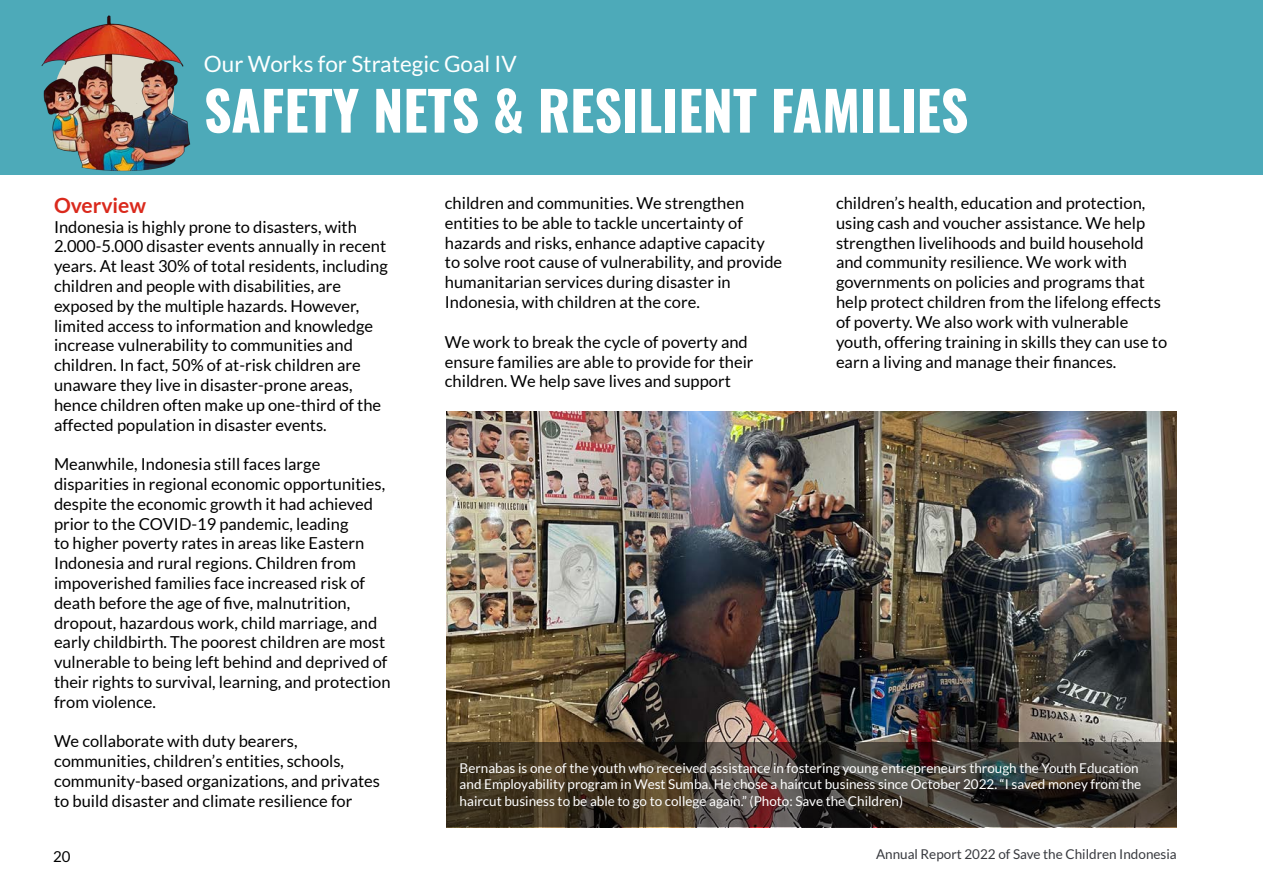
<style>
.page{position:relative;width:1263px;height:893px;background:#fff}
.page>*{position:absolute;margin:0;border:0;box-sizing:border-box;transform-origin:0 0}
.t1{font:700 54px "Oswald";color:#fff}
.t2{font:22.5px "Lato";color:#fff}
.t3{font:700 21px "Lato";color:#da291c}
.t4{font:16.5px/19.8px "Lato";color:#000}
.t5{font:15px "Lato";color:#000}
.t6{font:13.5px/16.2px "Lato";color:#fff}
.t7{font:13.5px "Lato";color:#383a3f}
</style>
<div class="page">
<div style="left:0;top:0;width:1262px;height:174px;background:#4daab9"></div>
<img style="left:446px;top:411px;width:731px;height:331px">
<svg style="left:446px;top:742px;width:731px;height:85px;background:#40372d"></svg>
<img style="left:35px;top:15px;width:162px;height:160px">
<h2 class="t2" style="left:204px;top:51px;width:314px">Our Works for Strategic Goal IV</h2>
<h1 class="t1" style="left:204px;top:82px;width:766px">SAFETY NETS &amp; RESILIENT FAMILIES</h1>
<p class="t3" style="left:54px;top:193px;width:94px">Overview</p>
<p class="t4" style="left:54px;top:217px;width:335px">Indonesia is highly prone to disasters, with 2.000-5.000 disaster events annually in recent years. At least 30% of total residents, including children and people with disabilities, are exposed by the multiple hazards. However, limited access to information and knowledge increase vulnerability to communities and children. In fact, 50% of at-risk children are unaware they live in disaster-prone areas, hence children often make up one-third of the affected population in disaster events.</p>
<p class="t4" style="left:54px;top:454px;width:338px">Meanwhile, Indonesia still faces large disparities in regional economic opportunities, despite the economic growth it had achieved prior to the COVID-19 pandemic, leading<br>to higher poverty rates in areas like Eastern Indonesia and rural regions. Children from impoverished families face increased risk of death before the age of five, malnutrition, dropout, hazardous work, child marriage, and early childbirth. The poorest children are most vulnerable to being left behind and deprived of their rights to survival, learning, and protection from violence.</p>
<p class="t4" style="left:54px;top:731px;width:327px">We collaborate with duty bearers, communities, children’s entities, schools, community-based organizations, and privates to build disaster and climate resilience for</p>
<p class="t4" style="left:445px;top:193px;width:339px">children and communities. We strengthen entities to be able to tackle uncertainty of hazards and risks, enhance adaptive capacity to solve root cause of vulnerability, and provide humanitarian services during disaster in Indonesia, with children at the core.</p>
<p class="t4" style="left:445px;top:332px;width:310px">We work to break the cycle of poverty and ensure families are able to provide for their children. We help save lives and support</p>
<p class="t4" style="left:836px;top:193px;width:333px">children’s health, education and protection, using cash and voucher assistance. We help strengthen livelihoods and build household and community resilience. We work with governments on policies and programs that help protect children from the lifelong effects of poverty. We also work with vulnerable youth, offering training in skills they can use to earn a living and manage their finances.</p>
<p class="t6" style="left:460px;top:760px;width:683px">Bernabas is one of the youth who received assistance in fostering young entrepreneurs through the Youth Education and Employability program in West Sumba. He chose a haircut business since October 2022. “I saved money from the haircut business to be able to go to college again.” (Photo: Save the Children)</p>
<p class="t5" style="left:53px;top:848px;width:19px">20</p>
<p class="t7" style="left:876px;top:846px;width:302px">Annual Report 2022 of Save the Children Indonesia</p>
</div>
